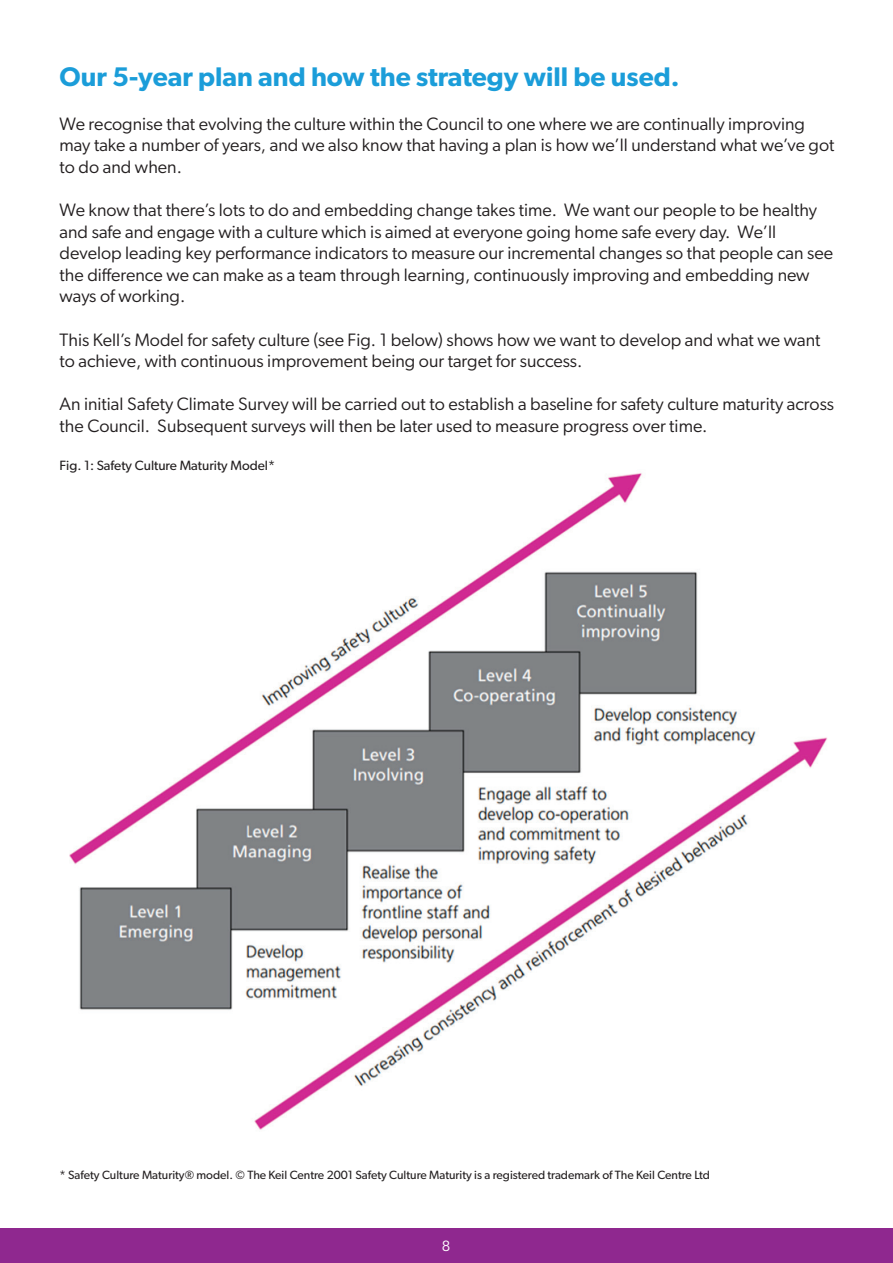
<style>
.page{position:relative;width:893px;height:1263px;background:#fff}
.page>*{position:absolute;margin:0;border:0;box-sizing:border-box;transform-origin:0 0}
.t1{font:600 27px "Gibson";color:#1b9dd9}
.t2{font:18px/21.6px "Gibson";color:#231f20}
.t3{font:15px "Gibson";color:#fff}
.t4{font:13.5px "Gibson";color:#231f20}
.t5{font:12px "Gibson";color:#231f20}
</style>
<div class="page">
<div style="left:0;top:1229px;width:893px;height:34px;background:#8f288f"></div>
<img style="left:69px;top:473px;width:758px;height:657px">
<h1 class="t1" style="left:60px;top:61px;width:621px">Our 5-year plan and how the strategy will be used.</h1>
<p class="t2" style="left:60px;top:112px;width:776px">We recognise that evolving the culture within the Council to one where we are continually improving may take a number of years, and we also know that having a plan is how we’ll understand what we’ve got to do and when.</p>
<p class="t2" style="left:60px;top:199px;width:775px">We know that there’s lots to do and embedding change takes time. We want our people to be healthy and safe and engage with a culture which is aimed at everyone going home safe every day. We’ll develop leading key performance indicators to measure our incremental changes so that people can see the difference we can make as a team through learning, continuously improving and embedding new ways of working.</p>
<p class="t2" style="left:60px;top:328px;width:763px">This Kell’s Model for safety culture (see Fig. 1 below) shows how we want to develop and what we want to achieve, with continuous improvement being our target for success.</p>
<p class="t2" style="left:60px;top:393px;width:776px">An initial Safety Climate Survey will be carried out to establish a baseline for safety culture maturity across the Council. Subsequent surveys will then be later used to measure progress over time.</p>
<p class="t4" style="left:60px;top:457px;width:217px">Fig. 1: Safety Culture Maturity Model*</p>
<p class="t5" style="left:60px;top:1168px;width:652px">* Safety Culture Maturity® model. © The Keil Centre 2001 Safety Culture Maturity is a registered trademark of The Keil Centre Ltd</p>
<p class="t3" style="left:442px;top:1236px;width:10px">8</p>
</div>
